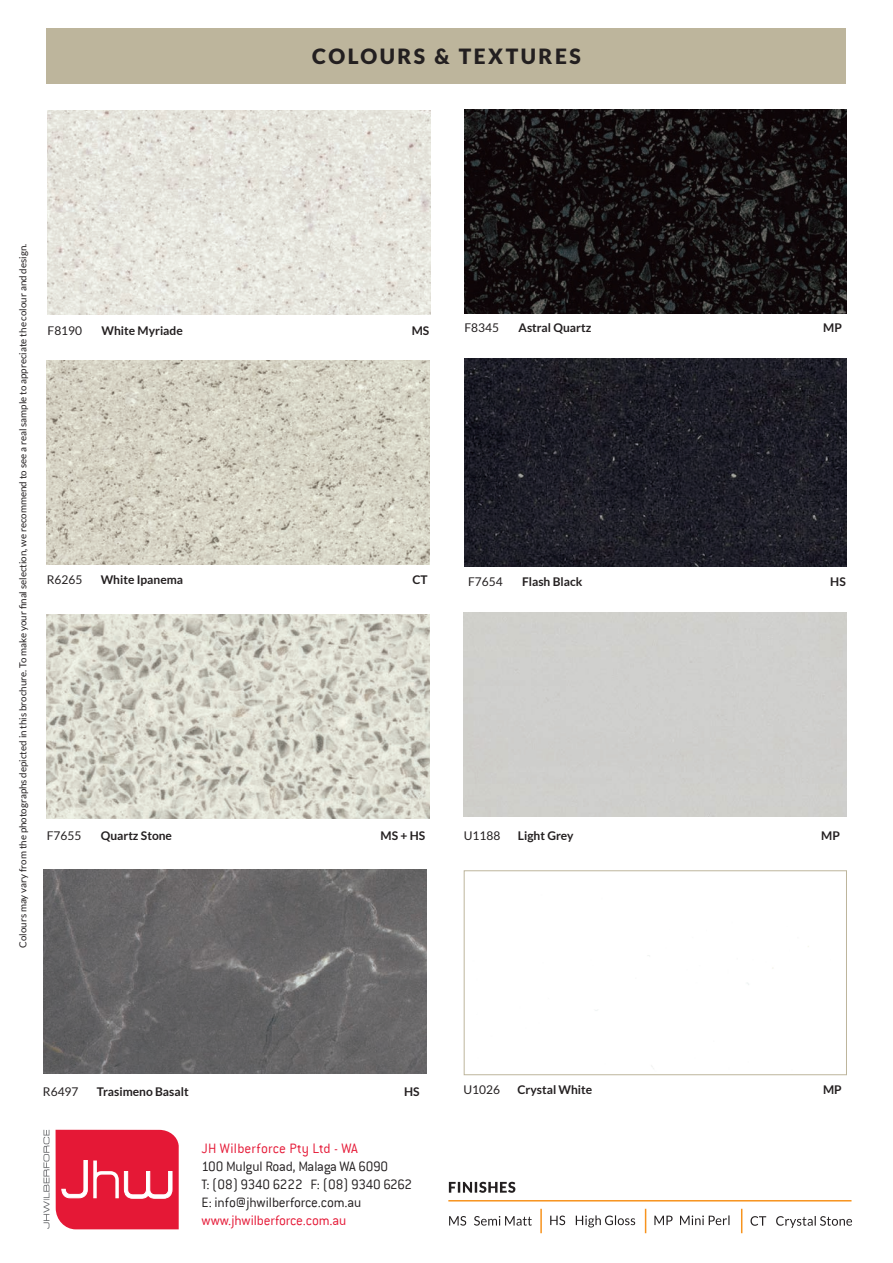
<style>
.page{position:relative;width:893px;height:1263px;background:#fff}
.page>*{position:absolute;margin:0;border:0;box-sizing:border-box;transform-origin:0 0}
.t1{font:900 21px "Lato";letter-spacing:.12em;color:#231f20}
.t2{font:300 15px/18px "Conduit ITC";letter-spacing:-.015em;color:#231f20}
.t3{font:300 15px "Conduit ITC";color:#e51836}
.t4{font:700 12px "Lato";color:#231f20}
.t5{font:12px "Lato";color:#231f20}
.t6{font:9.75px "Lato";color:#231f20}
</style>
<div class="page">
<img style="left:48px;top:111px;width:382px;height:204px">
<img style="left:464px;top:358px;width:382px;height:208px">
<img style="left:47px;top:360px;width:382px;height:204px">
<div style="left:464px;top:871px;width:382px;height:204px;border:1px solid #bdb59c"></div>
<img style="left:47px;top:615px;width:382px;height:204px">
<img style="left:44px;top:869px;width:382px;height:204px">
<img style="left:464px;top:109px;width:383px;height:205px">
<div style="left:47px;top:28px;width:799px;height:56px;background:#bdb59c"></div>
<svg style="left:56px;top:1130px;width:123px;height:99px;background:#e72e49"></svg>
<svg style="left:43px;top:1130px;width:6px;height:99px"></svg>
<svg style="left:654px;top:1215px;width:75px;height:10px"></svg>
<svg style="left:750px;top:1216px;width:102px;height:12px"></svg>
<svg style="left:550px;top:1215px;width:85px;height:12px"></svg>
<svg style="left:449px;top:1216px;width:83px;height:9px"></svg>
<svg style="left:449px;top:1182px;width:66px;height:11px"></svg>
<hr style="left:448px;top:1200px;width:403px;height:1px;background:#f7931d">
<hr style="left:540px;top:1209px;width:2px;height:24px;background:#f7931d">
<svg style="left:645px;top:1209px;width:1px;height:24px"></svg>
<svg style="left:741px;top:1209px;width:1px;height:24px"></svg>
<h1 class="t1" style="left:312px;top:44px;width:270px">COLOURS &amp; TEXTURES</h1>
<p class="t6" style="left:18px;top:948px;width:705px;rotate:-90deg">Colours may vary from the photographs depicted in this brochure. To make your final selection, we recommend to see a real sample to appreciate the colour and design.</p>
<p class="t5" style="left:48px;top:324px;width:36px">F8190</p>
<p class="t4" style="left:102px;top:324px;width:83px">White Myriade</p>
<p class="t4" style="left:412px;top:324px;width:19px">MS</p>
<p class="t5" style="left:47px;top:573px;width:37px">R6265</p>
<p class="t4" style="left:101px;top:573px;width:84px">White Ipanema</p>
<p class="t4" style="left:412px;top:573px;width:17px">CT</p>
<p class="t5" style="left:47px;top:829px;width:36px">F7655</p>
<p class="t4" style="left:101px;top:829px;width:73px">Quartz Stone</p>
<p class="t4" style="left:381px;top:829px;width:46px">MS + HS</p>
<p class="t5" style="left:464px;top:321px;width:36px">F8345</p>
<p class="t4" style="left:518px;top:321px;width:74px">Astral Quartz</p>
<p class="t4" style="left:823px;top:321px;width:20px">MP</p>
<p class="t5" style="left:468px;top:575px;width:36px">F7654</p>
<p class="t4" style="left:522px;top:574px;width:62px">Flash Black</p>
<p class="t4" style="left:830px;top:574px;width:17px">HS</p>
<p class="t5" style="left:464px;top:829px;width:38px">U1188</p>
<p class="t4" style="left:518px;top:829px;width:57px">Light Grey</p>
<p class="t4" style="left:821px;top:829px;width:20px">MP</p>
<p class="t5" style="left:43px;top:1084px;width:37px">R6497</p>
<p class="t4" style="left:97px;top:1084px;width:93px">Trasimeno Basalt</p>
<p class="t4" style="left:404px;top:1084px;width:17px">HS</p>
<h2 class="t3" style="left:201px;top:1140px;width:158px">JH Wilberforce Pty Ltd - WA</h2>
<h2 class="t2" style="left:201px;top:1157px;width:212px">100 Mulgul Road, Malaga WA 6090<br>T: (08) 9340 6222 F: (08) 9340 6262<br>E: info@jhwilberforce.com.au</h2>
<h2 class="t3" style="left:201px;top:1212px;width:146px">www.jhwilberforce.com.au</h2>
<p class="t5" style="left:463px;top:1083px;width:38px">U1026</p>
<p class="t4" style="left:517px;top:1083px;width:76px">Crystal White</p>
<p class="t4" style="left:823px;top:1083px;width:20px">MP</p>
</div>
